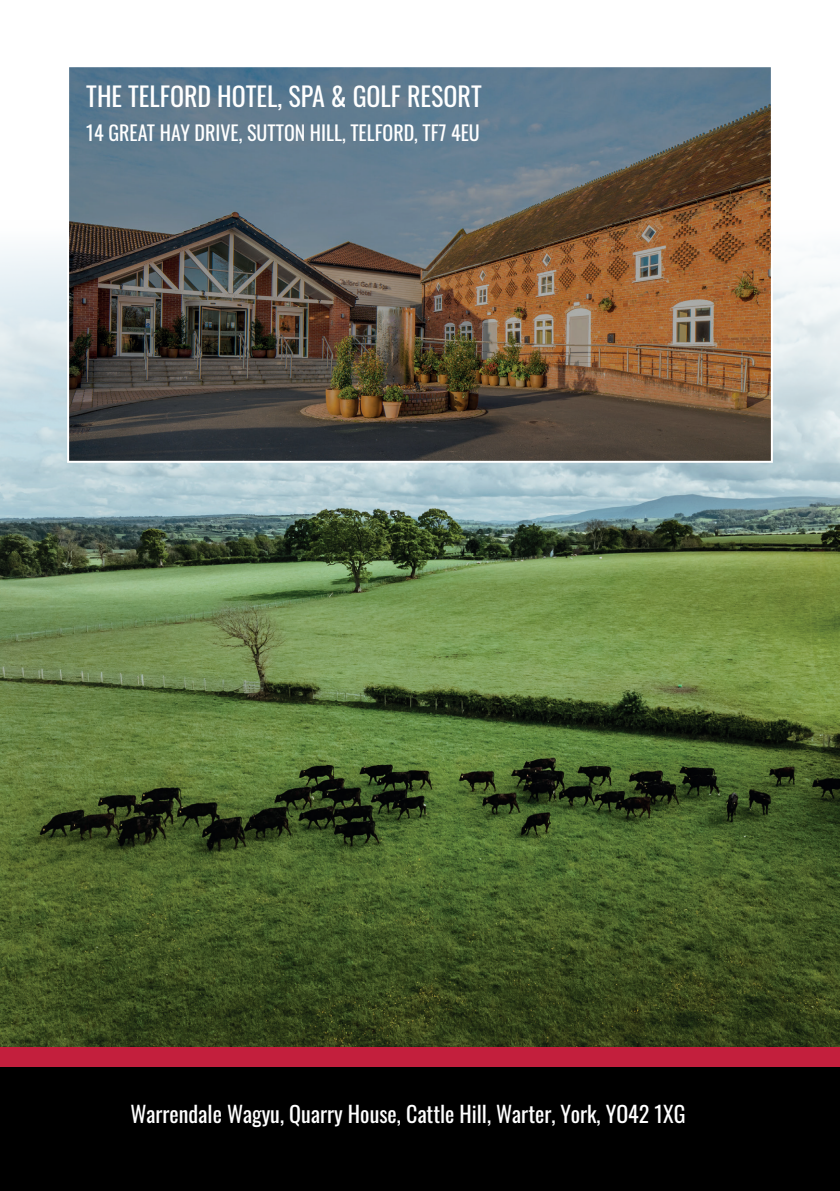
<style>
.page{position:relative;width:840px;height:1191px;background:#fff}
.page>*{position:absolute;margin:0;border:0;box-sizing:border-box;transform-origin:0 0}
.t1{font:26px "Oswald";color:#fff}
.t2{font:22px "Oswald";color:#fff}
.t3{font:20px "Oswald";color:#fff}
</style>
<div class="page">
<div style="left:0;top:1047px;width:839px;height:144px;background:#000"></div>
<div style="left:0;top:1047px;width:839px;height:20px;background:#c31f3d"></div>
<img style="left:0;top:248px;width:839px;height:799px">
<img style="left:70px;top:68px;width:699px;height:392px">
<div style="left:67px;top:65px;width:705px;height:398px;border:2px solid #fff"></div>
<p class="t1" style="left:86px;top:74px;width:397px">THE TELFORD HOTEL, SPA &amp; GOLF RESORT</p>
<p class="t3" style="left:86px;top:115px;width:395px">14 GREAT HAY DRIVE, SUTTON HILL, TELFORD, TF7 4EU</p>
<p class="t2" style="left:130px;top:1094px;width:556px">Warrendale Wagyu, Quarry House, Cattle Hill, Warter, York, YO42 1XG</p>
</div>
